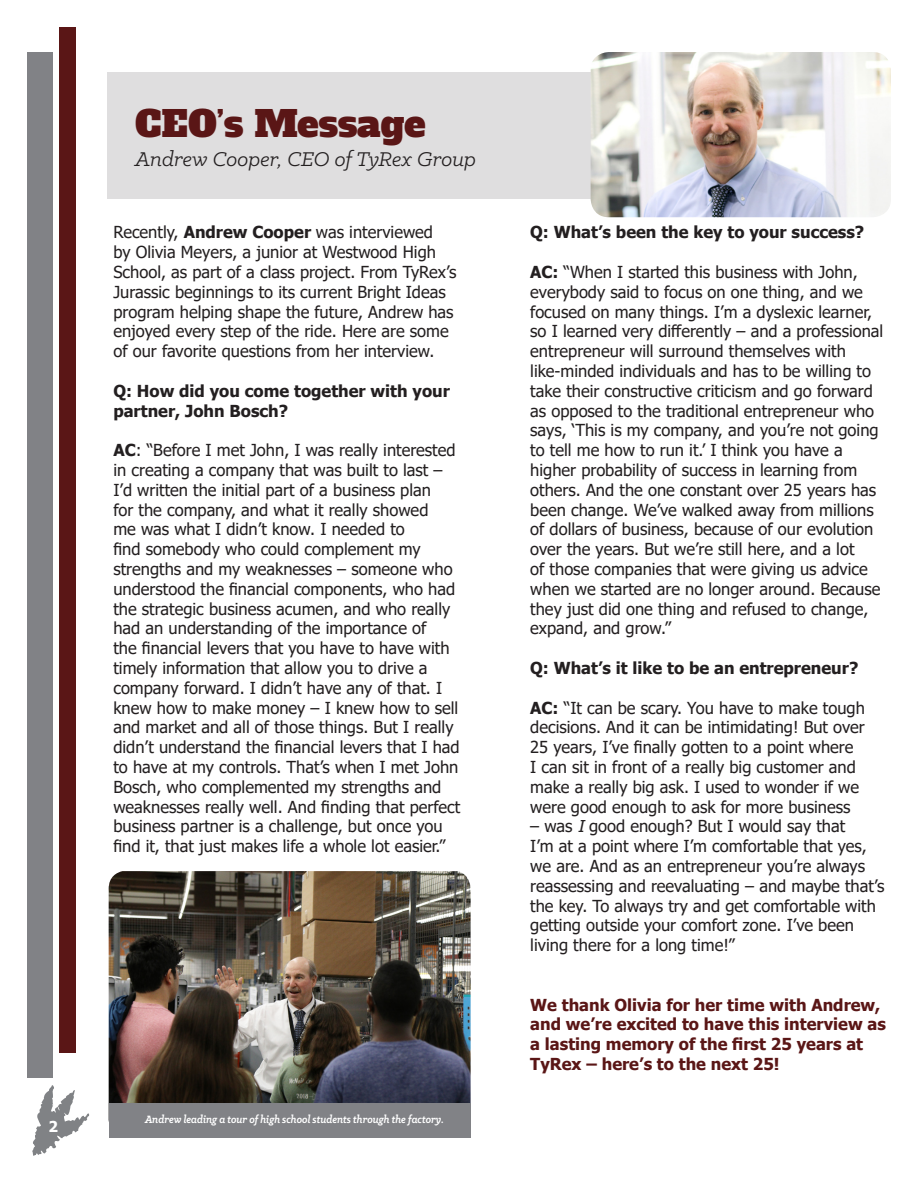
<style>
.page{position:relative;width:918px;height:1188px;background:#fff}
.page>*{position:absolute;margin:0;border:0;box-sizing:border-box;transform-origin:0 0}
.t1{font:36px "Alfa Slab One";color:#5a1616}
.t2{font:italic 22.5px "Klinic Slab";color:#231f20}
.t3{font:16.5px/19.8px "Tahoma";color:#231f20}
.t4{font:700 16.5px/19.8px "Tahoma";color:#5a1616}
.t5{font:700 16.5px/19.8px "Tahoma";color:#231f20}
.t6{font:700 15px "Tahoma";color:#fff}
.t7{font:italic 700 12px "Klinic Slab";color:#fff;scale:.9 1}
.s1{font-weight:700}
.s2{font-family:"Tahoma Faux";font-style:italic}
</style>
<div class="page">
<svg style="left:32px;top:1085px;width:57px;height:71px"></svg>
<div style="left:108px;top:72px;width:783px;height:127px;background:#dfdedf"></div>
<div style="left:28px;top:52px;width:25px;height:1026px;background:#818286"></div>
<div style="left:59px;top:27px;width:17px;height:1026px;background:#5a1616"></div>
<img style="left:591px;top:52px;width:300px;height:165px">
<img style="left:109px;top:871px;width:362px;height:232px">
<div style="left:109px;top:1103px;width:362px;height:35px;background:#818286"></div>
<p class="t6" style="left:48px;top:1116px;width:11px">2</p>
<p class="t1" style="left:135px;top:100px;width:292px">CEO’s Message</p>
<p class="t2" style="left:135px;top:145px;width:343px">Andrew Cooper, CEO of TyRex Group</p>
<p class="t3" style="left:113px;top:223px;width:344px">Recently, <span class="s1">Andrew Cooper</span> was interviewed<br>by Olivia Meyers, a junior at Westwood High School, as part of a class project. From TyRex’s Jurassic beginnings to its current Bright Ideas program helping shape the future, Andrew has enjoyed every step of the ride. Here are some of our favorite questions from her interview.</p>
<p class="t5" style="left:113px;top:382px;width:338px">Q: How did you come together with your partner, John Bosch?</p>
<p class="t3" style="left:113px;top:441px;width:348px"><span class="s1">AC</span>: “Before I met John, I was really interested in creating a company that was built to last – I’d written the initial part of a business plan<br>for the company, and what it really showed<br>me was what I didn’t know. I needed to<br>find somebody who could complement my strengths and my weaknesses – someone who understood the financial components, who had the strategic business acumen, and who really had an understanding of the importance of<br>the financial levers that you have to have with timely information that allow you to drive a company forward. I didn’t have any of that. I knew how to make money – I knew how to sell and market and all of those things. But I really didn’t understand the financial levers that I had to have at my controls. That’s when I met John Bosch, who complemented my strengths and weaknesses really well. And finding that perfect business partner is a challenge, but once you find it, that just makes life a whole lot easier.”</p>
<p class="t7" style="left:145px;top:1111px;width:333px">Andrew leading a tour of high school students through the factory.</p>
<p class="t5" style="left:530px;top:223px;width:335px">Q: What’s been the key to your success?</p>
<p class="t3" style="left:530px;top:263px;width:355px"><span class="s1">AC:</span> “When I started this business with John, everybody said to focus on one thing, and we focused on many things. I’m a dyslexic learner, so I learned very differently – and a professional entrepreneur will surround themselves with like-minded individuals and has to be willing to take their constructive criticism and go forward as opposed to the traditional entrepreneur who says, ‘This is my company, and you’re not going to tell me how to run it.’ I think you have a higher probability of success in learning from others. And the one constant over 25 years has been change. We’ve walked away from millions of dollars of business, because of our evolution over the years. But we’re still here, and a lot<br>of those companies that were giving us advice when we started are no longer around. Because they just did one thing and refused to change, expand, and grow.”</p>
<p class="t5" style="left:530px;top:659px;width:330px">Q: What’s it like to be an entrepreneur?</p>
<p class="t3" style="left:530px;top:699px;width:336px"><span class="s1">AC:</span> “It can be scary. You have to make tough decisions. And it can be intimidating! But over 25 years, I’ve finally gotten to a point where<br>I can sit in front of a really big customer and make a really big ask. I used to wonder if we were good enough to ask for more business</p>
<p class="t3" style="left:530px;top:817px;width:356px">– was <span class="s2">I</span> good enough? But I would say that<br>I’m at a point where I’m comfortable that yes, we are. And as an entrepreneur you’re always reassessing and reevaluating – and maybe that’s the key. To always try and get comfortable with getting outside your comfort zone. I’ve been living there for a long time!”</p>
<p class="t4" style="left:530px;top:995px;width:357px">We thank Olivia for her time with Andrew, and we’re excited to have this interview as a lasting memory of the first 25 years at TyRex – here’s to the next 25!</p>
</div>
